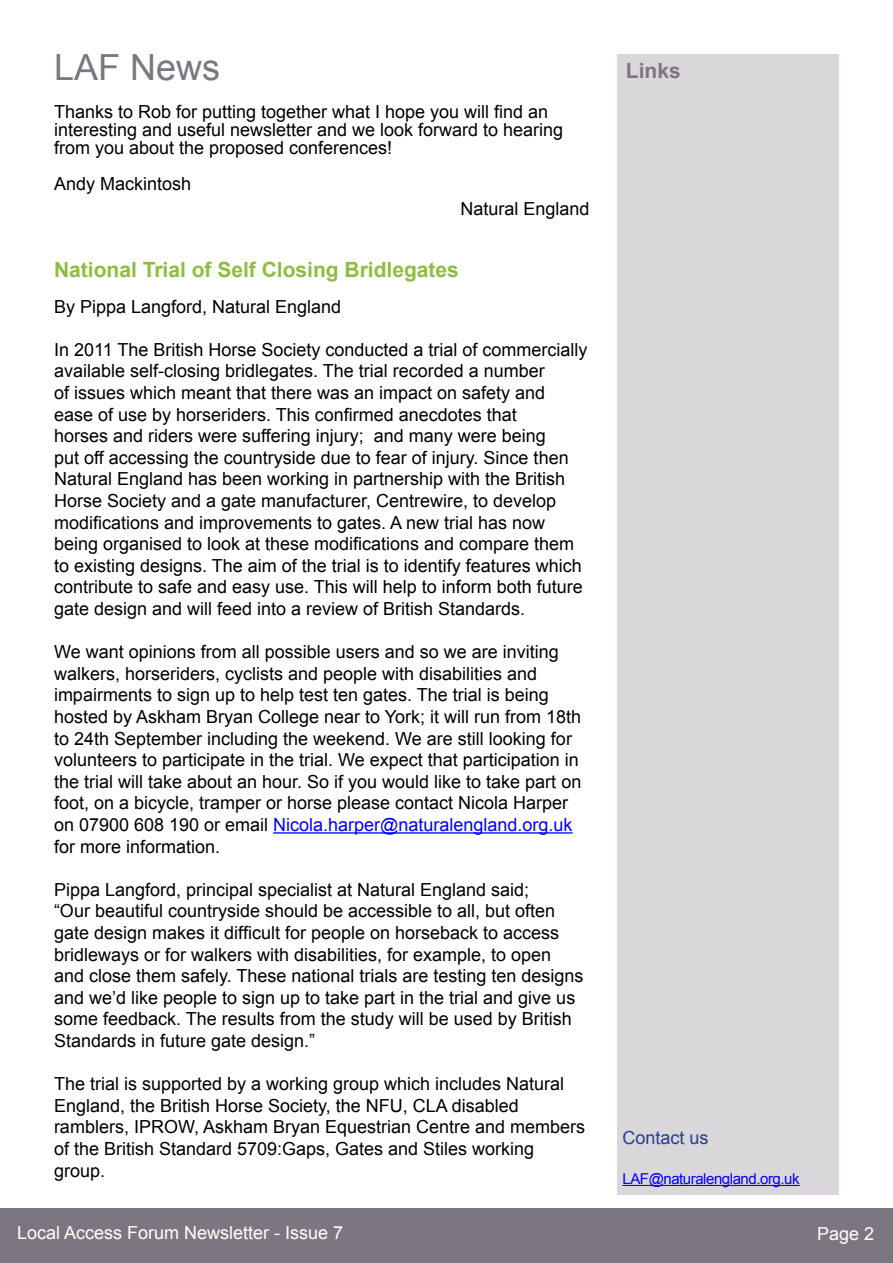
<style>
.page{position:relative;width:893px;height:1263px;background:#fff}
.page>*{position:absolute;margin:0;border:0;box-sizing:border-box;transform-origin:0 0}
.t1{font:36px "Arial";color:#7c7681}
.t2{font:700 21px "Arial";color:#8ebe3f}
.t3{font:700 21px "Arial";color:#7c7681}
.t4{font:18px/21.6px "Arial";color:#000}
.t5{font:18px "Arial";color:#fff}
.t6{font:18px "Arial";color:#25408f}
.t7{font:15px "Arial";letter-spacing:-.03em;color:#00f}
.s1{color:#00f}
</style>
<div class="page">
<div style="left:0;top:1209px;width:893px;height:54px;background:#7c7681"></div>
<div style="left:617px;top:54px;width:222px;height:1141px;background:#dad7da"></div>
<hr style="left:622px;top:1185px;width:178px;height:1px;background:#00f">
<hr style="left:273px;top:832px;width:300px;height:1px;background:#00f">
<h1 class="t1" style="left:54px;top:44px;width:168px">LAF News</h1>
<p class="t3" style="left:626px;top:56px;width:56px">Links</p>
<p class="t4" style="left:54px;top:103px;width:511px;line-height:18px">Thanks to Rob for putting together what I hope you will fi nd an interesting and useful newsletter and we look forward to hearing from you about the proposed conferences!</p>
<p class="t4" style="left:54px;top:173px;width:139px">Andy Mackintosh</p>
<p class="t4" style="left:461px;top:198px;width:131px">Natural England</p>
<p class="t2" style="left:54px;top:255px;width:406px">National Trial of Self Closing Bridlegates</p>
<p class="t4" style="left:54px;top:296px;width:289px">By Pippa Langford, Natural England</p>
<p class="t4" style="left:54px;top:339px;width:535px">In 2011 The British Horse Society conducted a trial of commercially available self-closing bridlegates. The trial recorded a number<br>of issues which meant that there was an impact on safety and ease of use by horseriders. This confi rmed anecdotes that<br>horses and riders were suffering injury; and many were being<br>put off accessing the countryside due to fear of injury. Since then Natural England has been working in partnership with the British Horse Society and a gate manufacturer, Centrewire, to develop modifications and improvements to gates. A new trial has now being organised to look at these modifications and compare them to existing designs. The aim of the trial is to identify features which contribute to safe and easy use. This will help to inform both future gate design and will feed into a review of British Standards.</p>
<p class="t4" style="left:54px;top:641px;width:529px">We want opinions from all possible users and so we are inviting walkers, horseriders, cyclists and people with disabilities and impairments to sign up to help test ten gates. The trial is being hosted by Askham Bryan College near to York; it will run from 18th to 24th September including the weekend. We are still looking for volunteers to participate in the trial. We expect that participation in the trial will take about an hour. So if you would like to take part on foot, on a bicycle, tramper or horse please contact Nicola Harper on 07900 608 190 or email <span class="s1">Nicola.harper@naturalengland.org.uk </span>for more information.</p>
<p class="t4" style="left:54px;top:879px;width:531px">Pippa Langford, principal specialist at Natural England said;<br>“Our beautiful countryside should be accessible to all, but often gate design makes it difficult for people on horseback to access bridleways or for walkers with disabilities, for example, to open and close them safely. These national trials are testing ten designs and we’d like people to sign up to take part in the trial and give us some feedback. The results from the study will be used by British Standards in future gate design.”</p>
<p class="t4" style="left:54px;top:1073px;width:533px">The trial is supported by a working group which includes Natural England, the British Horse Society, the NFU, CLA disabled ramblers, IPROW, Askham Bryan Equestrian Centre and members of the British Standard 5709:Gaps, Gates and Stiles working group.</p>
<p class="t6" style="left:622px;top:1126px;width:88px">Contact us</p>
<p class="t7" style="left:622px;top:1169px;width:179px">LAF@naturalengland.org.uk</p>
<p class="t5" style="left:17px;top:1221px;width:328px">Local Access Forum Newsletter - Issue 7</p>
<p class="t5" style="left:817px;top:1221px;width:59px">Page 2</p>
</div>
